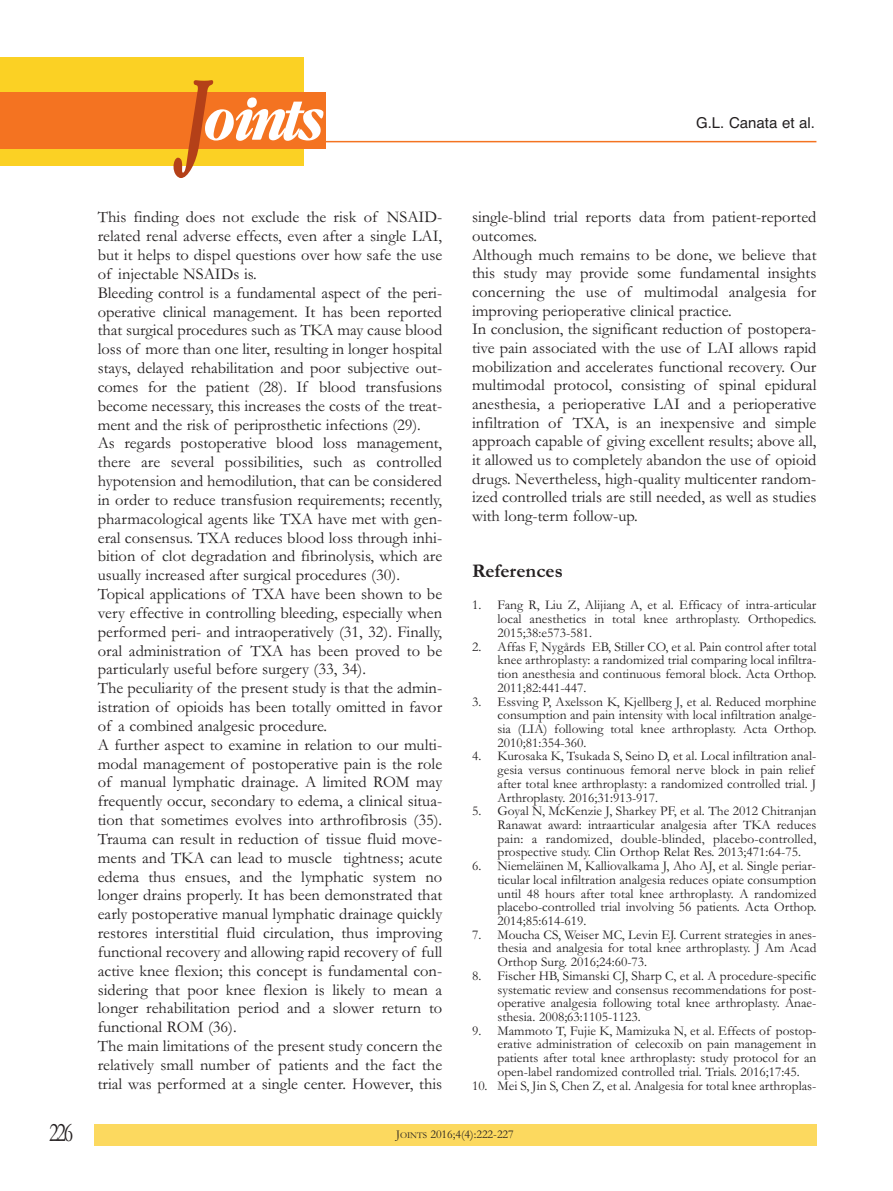
<style>
.page{position:relative;width:893px;height:1191px;background:#fff}
.page>*{position:absolute;margin:0;border:0;box-sizing:border-box;transform-origin:0 0}
.t1{font:italic 700 55.8px "Garamond Cond";letter-spacing:-.085em;color:#fff}
.t2{font:27px "Garamond";color:#231f20;scale:.75 1}
.t3{font:700 19.5px "Garamond";color:#231f20}
.t4{font:16.5px/18.9px "Garamond";color:#231f20}
.t5{font:15px "Helvetica";color:#231f20}
.t6{font:13.5px/13.6px "Garamond";color:#231f20;text-align:justify}
.t7{font:12px "Garamond";color:#231f20}
.s1{font-size:99.9px;color:#b44018}
.s2{font-size:9px}
</style>
<div class="page">
<hr style="left:176px;top:141px;width:640px;height:1px;background:#f47321">
<div style="left:94px;top:1124px;width:722px;height:21px;background:#fcd95f"></div>
<div style="left:0;top:57px;width:304px;height:109px;background:#fbd124"></div>
<div style="left:0;top:92px;width:326px;height:56px;background:#f47321"></div>
<h1 class="t1" style="left:181px;top:88px;width:140px"><span class="s1">J</span>oints</h1>
<p class="t5" style="left:696px;top:114px;width:120px">G.l. Canata et al.</p>
<p class="t4" style="left:98px;top:207px;width:346px">this finding does not exclude the risk of nsAiD&shy;related renal adverse effects, even after a single LAi, but it helps to dispel questions over how safe the use of injectable nsAiDs is.<br>Bleeding control is a fundamental aspect of the peri&shy;operative clinical management. it has been reported that surgical procedures such as tKA may cause blood loss of more than one liter, resulting in longer hospital stays, delayed rehabilitation and poor subjective out&shy;comes for the patient (28). if blood transfusions become necessary, this increases the costs of the treat&shy;ment and the risk of periprosthetic infections (29).<br>As regards postoperative blood loss management, there are several possibilities, such as controlled hypotension and hemodilution, that can be considered in order to reduce transfusion requirements; recently, pharmacological agents like tXA have met with gen&shy;eral consensus. tXA reduces blood loss through inhi&shy;bition of clot degradation and fibrinolysis, which are usually increased after surgical procedures (30). topical applications of tXA have been shown to be very effective in controlling bleeding, especially when performed peri- and intraoperatively (31, 32). Finally, oral administration of tXA has been proved to be particularly useful before surgery (33, 34).<br>the peculiarity of the present study is that the admin&shy;istration of opioids has been totally omitted in favor of a combined analgesic procedure.<br>A further aspect to examine in relation to our multi&shy;modal management of postoperative pain is the role of manual lymphatic drainage. A limited RoM may frequently occur, secondary to edema, a clinical situa&shy;tion that sometimes evolves into arthrofibrosis (35). trauma can result in reduction of tissue fluid move&shy;ments and tKA can lead to muscle tightness; acute edema thus ensues, and the lymphatic system no longer drains properly. it has been demonstrated that early postoperative manual lymphatic drainage quickly restores interstitial fluid circulation, thus improving functional recovery and allowing rapid recovery of full active knee flexion; this concept is fundamental con&shy;sidering that poor knee flexion is likely to mean a longer rehabilitation period and a slower return to functional RoM (36).<br>the main limitations of the present study concern the relatively small number of patients and the fact the trial was performed at a single center. However, this</p>
<p class="t4" style="left:472px;top:207px;width:346px">single-blind trial reports data from patient-reported outcomes.<br>Although much remains to be done, we believe that this study may provide some fundamental insights concerning the use of multimodal analgesia for improving perioperative clinical practice.<br>in conclusion, the significant reduction of postopera&shy;tive pain associated with the use of LAi allows rapid mobilization and accelerates functional recovery. our multimodal protocol, consisting of spinal epidural anesthesia, a perioperative LAi and a perioperative infiltration of tXA, is an inexpensive and simple approach capable of giving excellent results; above all, it allowed us to completely abandon the use of opioid drugs. nevertheless, high-quality multicenter random&shy;ized controlled trials are still needed, as well as studies with long-term follow-up.</p>
<p class="t3" style="left:472px;top:559px;width:92px">References</p>
<p class="t6" style="left:497px;top:598px;width:320px;text-indent:-26px">1. Fang R, Liu Z, Alijiang A, et al. Efficacy of intra-articular local anesthetics in total knee arthroplasty. orthopedics.<br>2015;38:e573-581.</p>
<p class="t6" style="left:497px;top:639px;width:320px;text-indent:-26px">2. Affas F, nygårds EB, stiller Co, et al. Pain control after total knee arthroplasty: a randomized trial comparing local infiltra&shy;tion anesthesia and continuous femoral block. Acta orthop.<br>2011;82:441-447.</p>
<p class="t6" style="left:497px;top:694px;width:320px;text-indent:-26px">3. Essving P, Axelsson K, Kjellberg J, et al. Reduced morphine consumption and pain intensity with local infiltration analge&shy;sia (LiA) following total knee arthroplasty. Acta orthop.<br>2010;81:354-360.</p>
<p class="t6" style="left:497px;top:749px;width:320px;text-align:left;text-indent:-26px">4. Kurosaka K, tsukada s, seino D, et al. Local infiltration anal&shy;gesia versus continuous femoral nerve block in pain relief after total knee arthroplasty: a randomized controlled trial. J Arthroplasty. 2016;31:913-917.</p>
<p class="t6" style="left:497px;top:803px;width:320px;text-indent:-26px">5. Goyal n, McKenzie J, sharkey PF, et al. the 2012 Chitranjan Ranawat award: intraarticular analgesia after tKA reduces pain: a randomized, double-blinded, placebo-controlled, prospective study. Clin orthop Relat Res. 2013;471:64-75.</p>
<p class="t6" style="left:497px;top:858px;width:320px;text-indent:-26px">6. niemeläinen M, Kalliovalkama J, Aho AJ, et al. single periar&shy;ticular local infiltration analgesia reduces opiate consumption until 48 hours after total knee arthroplasty. A randomized placebo-controlled trial involving 56 patients. Acta orthop.<br>2014;85:614-619.</p>
<p class="t6" style="left:497px;top:927px;width:320px;text-indent:-26px">7. Moucha Cs, Weiser MC, Levin EJ. Current strategies in anes&shy;thesia and analgesia for total knee arthroplasty. J Am Acad orthop surg. 2016;24:60-73.</p>
<p class="t6" style="left:497px;top:968px;width:320px;text-indent:-26px">8. Fischer HB, simanski CJ, sharp C, et al. A procedure-specific systematic review and consensus recommendations for post&shy;operative analgesia following total knee arthroplasty. Anae&shy;sthesia. 2008;63:1105-1123.</p>
<p class="t6" style="left:497px;top:1023px;width:320px;text-indent:-26px">9. Mammoto t, Fujie K, Mamizuka n, et al. Effects of postop&shy;erative administration of celecoxib on pain management in patients after total knee arthroplasty: study protocol for an open-label randomized controlled trial. trials. 2016;17:45.</p>
<p class="t6" style="left:472px;top:1078px;width:346px">10. Mei s, Jin s, Chen Z, et al. Analgesia for total knee arthroplas-</p>
<h2 class="t2" style="left:49px;top:1116px;width:33px">226</h2>
<p class="t7" style="left:396px;top:1126px;width:119px">J<span class="s2">oints</span> 2016;4(4):222-227</p>
</div>
